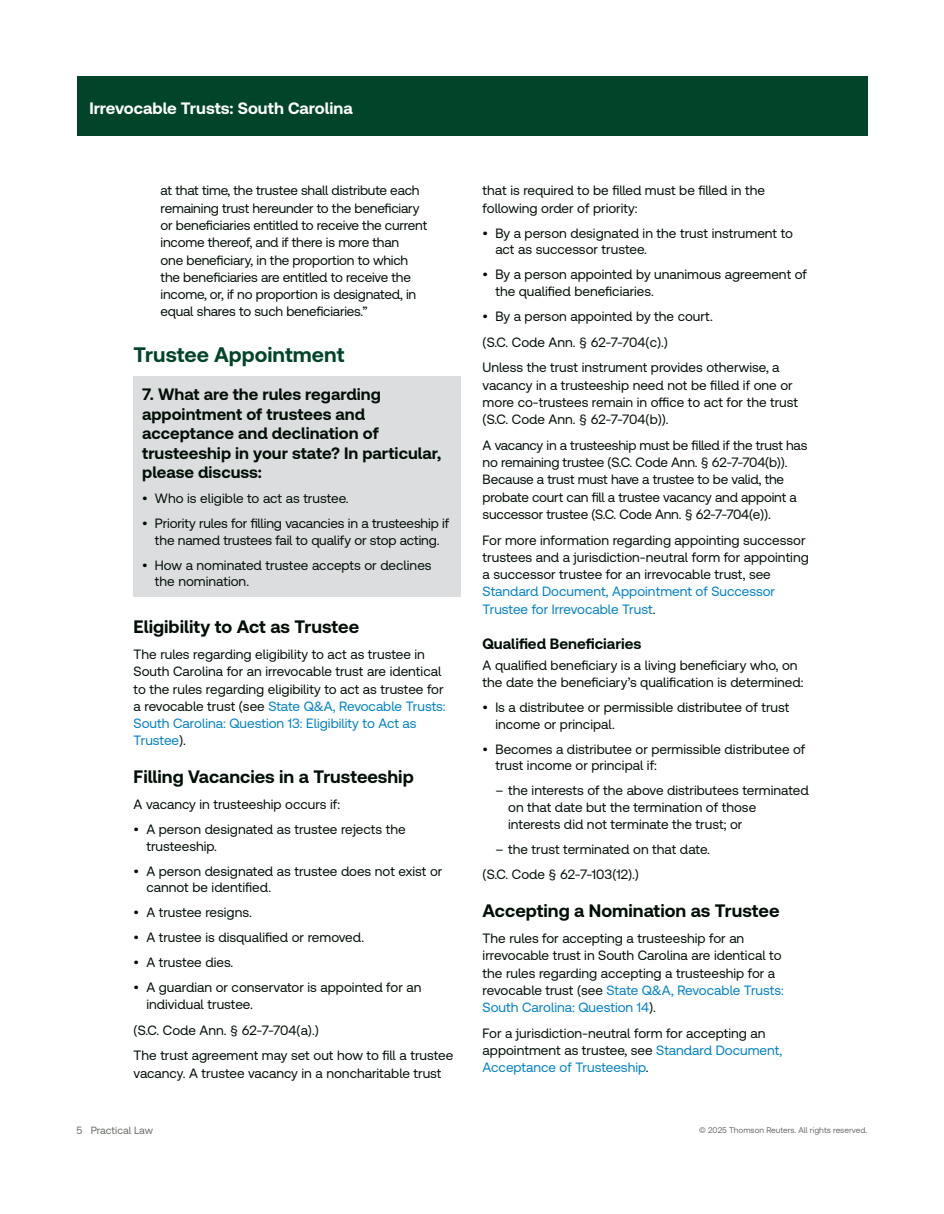
<style>
.page{position:relative;width:944px;height:1214px;background:#fff}
.page>*{position:absolute;margin:0;border:0;box-sizing:border-box;transform-origin:0 0}
.t1{font:700 21px "Clario";color:#004529}
.t2{font:700 18px "Clario";color:#020f06}
.t3{font:700 16.5px/19.5px "Clario";color:#020f06}
.t4{font:700 16.5px "Clario";color:#fff}
.t5{font:700 15px "Clario";color:#020f06}
.t6{font:13.5px/17.2px "Clario";color:#020f06}
.t7{font:13.5px/17.2px "Clario";color:#0081c7}
.t8{font:10.5px "Clario";color:#676d66}
.t9{font:8.25px "Clario";color:#676d66}
.s1{color:#0081c7}
.s2{color:#020f06}
</style>
<div class="page">
<div style="left:77px;top:77px;width:790px;height:59px;background:#004529"></div>
<div style="left:134px;top:376px;width:327px;height:220px;background:#dcdddf"></div>
<p class="t4" style="left:89px;top:98px;width:265px">Irrevocable Trusts: South Carolina</p>
<p class="t6" style="left:161px;top:182px;width:268px">at that time, the trustee shall distribute each remaining trust hereunder to the beneficiary or beneficiaries entitled to receive the current income thereof, and if there is more than<br>one beneficiary, in the proportion to which the beneficiaries are entitled to receive the income, or, if no proportion is designated, in equal shares to such beneficiaries.”</p>
<h1 class="t1" style="left:134px;top:341px;width:212px">Trustee Appointment</h1>
<p class="t3" style="left:142px;top:384px;width:300px">7. What are the rules regarding appointment of trustees and acceptance and declination of trusteeship in your state? In particular, please discuss:</p>
<p class="t6" style="left:142px;top:489px;width:208px">• Who is eligible to act as trustee.</p>
<p class="t6" style="left:142px;top:515px;width:308px;line-height:16.5px;text-align:center">• Priority rules for filling vacancies in a trusteeship if the named trustees fail to qualify or stop acting.</p>
<p class="t6" style="left:155px;top:556px;width:278px;line-height:16.5px;text-indent:-13px">• How a nominated trustee accepts or declines the nomination.</p>
<h2 class="t2" style="left:134px;top:615px;width:227px">Eligibility to Act as Trustee</h2>
<p class="t6" style="left:134px;top:645px;width:313px">The rules regarding eligibility to act as trustee in South Carolina for an irrevocable trust are identical to the rules regarding eligibility to act as trustee for a revocable trust (see <span class="s1">State Q&amp;A, Revocable Trusts:<br>South Carolina: Question 13: Eligibility to Act as Trustee</span>).</p>
<h2 class="t2" style="left:134px;top:765px;width:282px">Filling Vacancies in a Trusteeship</h2>
<p class="t6" style="left:134px;top:795px;width:208px">A vacancy in trusteeship occurs if:</p>
<p class="t6" style="left:146px;top:820px;width:261px;line-height:16.5px;text-indent:-13px">• A person designated as trustee rejects the trusteeship.</p>
<p class="t6" style="left:146px;top:862px;width:297px;line-height:16.5px;text-indent:-13px">• A person designated as trustee does not exist or cannot be identified.</p>
<p class="t6" style="left:134px;top:903px;width:120px">• A trustee resigns.</p>
<p class="t6" style="left:134px;top:928px;width:232px">• A trustee is disqualified or removed.</p>
<p class="t6" style="left:134px;top:953px;width:101px">• A trustee dies.</p>
<p class="t6" style="left:146px;top:978px;width:276px;line-height:16.5px;text-indent:-13px">• A guardian or conservator is appointed for an individual trustee.</p>
<p class="t6" style="left:134px;top:1016px;width:321px;line-height:25.8px">(S.C. Code Ann. § 62-7-704(a).)<br>The trust agreement may set out how to fill a trustee</p>
<p class="t6" style="left:134px;top:1063px;width:309px">vacancy. A trustee vacancy in a noncharitable trust</p>
<p class="t6" style="left:482px;top:182px;width:284px">that is required to be filled must be filled in the following order of priority:</p>
<p class="t6" style="left:495px;top:224px;width:299px;line-height:16.5px;text-indent:-13px">• By a person designated in the trust instrument to act as successor trustee.</p>
<p class="t6" style="left:495px;top:266px;width:313px;line-height:16.5px;text-indent:-13px">• By a person appointed by unanimous agreement of the qualified beneficiaries.</p>
<p class="t6" style="left:482px;top:303px;width:298px;line-height:25.8px">• By a person appointed by the court.<br>(S.C. Code Ann. § 62-7-704(c).)<br>Unless the trust instrument provides otherwise, a</p>
<p class="t6" style="left:482px;top:376px;width:317px">vacancy in a trusteeship need not be filled if one or more co-trustees remain in office to act for the trust (S.C. Code Ann. § 62-7-704(b)).</p>
<p class="t6" style="left:482px;top:436px;width:326px">A vacancy in a trusteeship must be filled if the trust has no remaining trustee (S.C. Code Ann. § 62-7-704(b)).<br>Because a trust must have a trustee to be valid, the probate court can fill a trustee vacancy and appoint a successor trustee (S.C. Code Ann. § 62-7-704(e)).</p>
<p class="t6" style="left:482px;top:531px;width:328px">For more information regarding appointing successor trustees and a jurisdiction-neutral form for appointing a successor trustee for an irrevocable trust, see</p>
<p class="t7" style="left:482px;top:582px;width:294px">Standard Document, Appointment of Successor<br>Trustee for Irrevocable Trust<span class="s2">.</span></p>
<p class="t5" style="left:482px;top:634px;width:160px">Qualified Beneficiaries</p>
<p class="t6" style="left:482px;top:656px;width:322px">A qualified beneficiary is a living beneficiary who, on the date the beneficiary’s qualification is determined:</p>
<p class="t6" style="left:495px;top:699px;width:295px;line-height:16.5px;text-indent:-13px">• Is a distributee or permissible distributee of trust income or principal.</p>
<p class="t6" style="left:495px;top:740px;width:311px;line-height:16.5px;text-indent:-13px">• Becomes a distributee or permissible distributee of trust income or principal if:</p>
<p class="t6" style="left:508px;top:782px;width:302px;line-height:16.5px;text-indent:-13px">– the interests of the above distributees terminated on that date but the termination of those interests did not terminate the trust; or</p>
<p class="t6" style="left:482px;top:835px;width:229px;line-height:25.8px;text-indent:13px">– the trust terminated on that date. (S.C. Code § 62-7-103(12).)</p>
<h2 class="t2" style="left:482px;top:899px;width:298px">Accepting a Nomination as Trustee</h2>
<p class="t6" style="left:482px;top:929px;width:303px">The rules for accepting a trusteeship for an irrevocable trust in South Carolina are identical to the rules regarding accepting a trusteeship for a revocable trust (see <span class="s1">State Q&amp;A, Revocable Trusts:<br>South Carolina: Question 14</span>).</p>
<p class="t6" style="left:482px;top:1024px;width:301px">For a jurisdiction-neutral form for accepting an appointment as trustee, see <span class="s1">Standard Document,<br>Acceptance of Trusteeship</span>.</p>
<p class="t8" style="left:77px;top:1124px;width:78px">5 Practical Law</p>
<p class="t9" style="left:699px;top:1124px;width:170px">© 2025 Thomson Reuters. All rights reserved.</p>
</div>
